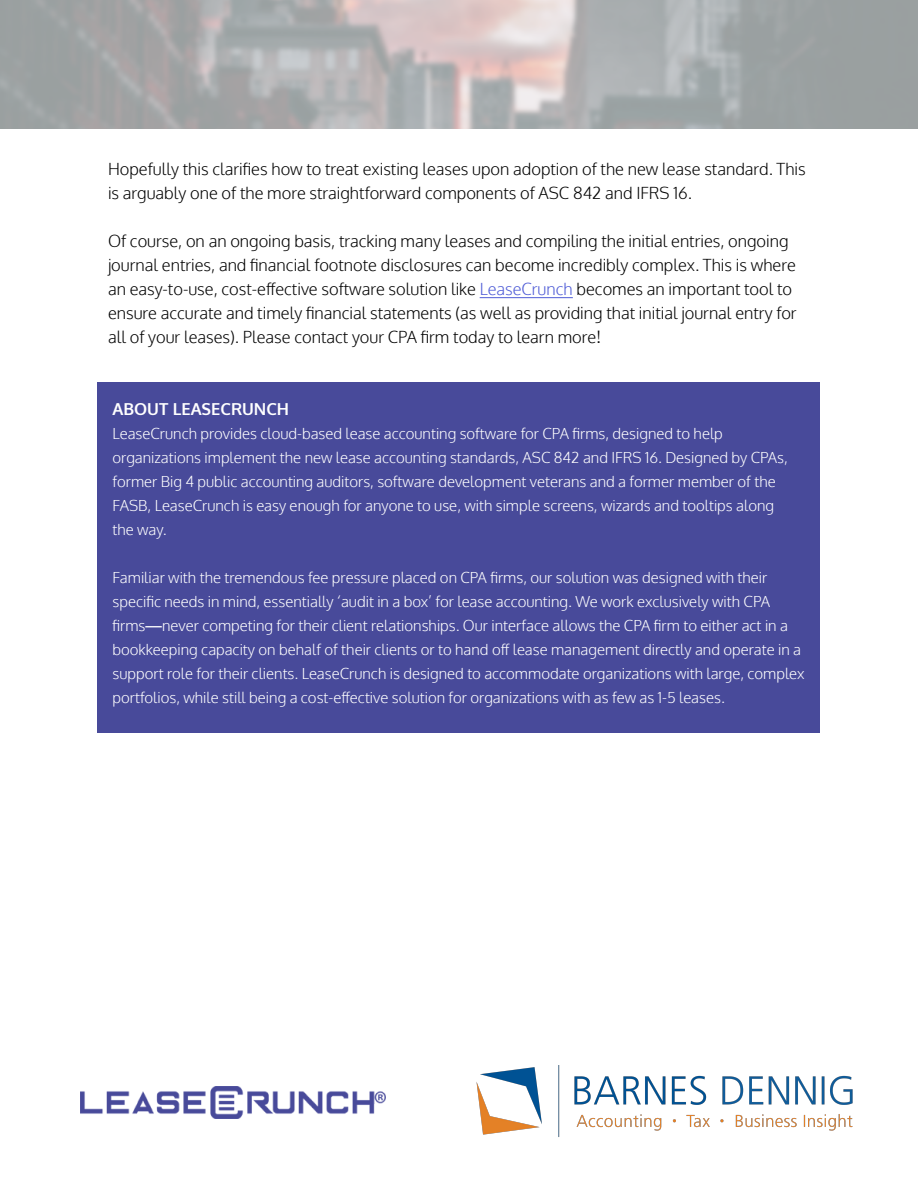
<style>
.page{position:relative;width:918px;height:1188px;background:#fff}
.page>*{position:absolute;margin:0;border:0;box-sizing:border-box;transform-origin:0 0}
.t1{font:300 16.5px/24px "Oxygen";color:#000}
.t2{font:700 16.5px "Oxygen";color:#fff}
.t3{font:300 15px/24px "Oxygen";color:#fff}
.s1{color:#4f5cd6}
.s2{font-family:"Arial";font-weight:400;font-size:16.5px}
</style>
<div class="page">
<img style="left:81px;top:1086px;width:304px;height:32px">
<div style="left:98px;top:382px;width:722px;height:352px;background:#484a9a"></div>
<hr style="left:480px;top:297px;width:93px;height:1px;background:#4f5cd6">
<img style="left:476px;top:1065px;width:377px;height:72px">
<p class="t1" style="left:108px;top:158px;width:699px">Hopefully this clarifies how to treat existing leases upon adoption of the new lease standard. This is arguably one of the more straightforward components of ASC 842 and IFRS 16.</p>
<p class="t1" style="left:108px;top:230px;width:690px">Of course, on an ongoing basis, tracking many leases and compiling the initial entries, ongoing journal entries, and financial footnote disclosures can become incredibly complex. This is where an easy-to-use, cost-effective software solution like <span class="s1">LeaseCrunch</span> becomes an important tool to ensure accurate and timely financial statements (as well as providing that initial journal entry for all of your leases). Please contact your CPA firm today to learn more!</p>
<p class="t2" style="left:113px;top:399px;width:178px">ABOUT LEASECRUNCH</p>
<p class="t3" style="left:112px;top:422px;width:677px">LeaseCrunch provides cloud-based lease accounting software for CPA firms, designed to help organizations implement the new lease accounting standards, ASC 842 and IFRS 16. Designed by CPAs, former Big 4 public accounting auditors, software development veterans and a former member of the FASB, LeaseCrunch is easy enough for anyone to use, with simple screens, wizards and tooltips along the way.</p>
<p class="t3" style="left:112px;top:566px;width:694px">Familiar with the tremendous fee pressure placed on CPA firms, our solution was designed with their specific needs in mind, essentially ‘audit in a box’ for lease accounting. We work exclusively with CPA firms<span class="s2">—</span>never competing for their client relationships. Our interface allows the CPA firm to either act in a bookkeeping capacity on behalf of their clients or to hand off lease management directly and operate in a support role for their clients. LeaseCrunch is designed to accommodate organizations with large, complex portfolios, while still being a cost-effective solution for organizations with as few as 1-5 leases.</p>
</div>
